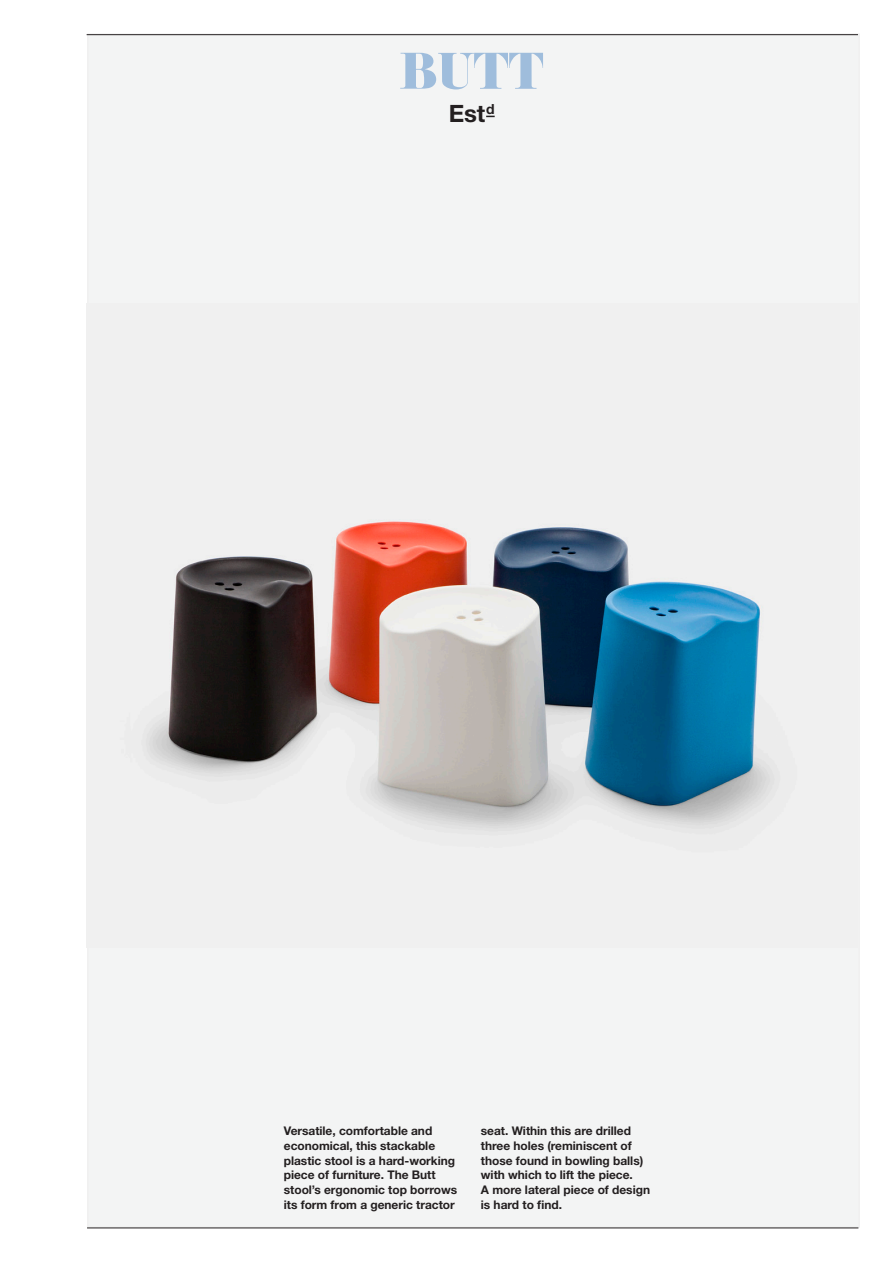
<style>
.page{position:relative;width:893px;height:1263px;background:#fff}
.page>*{position:absolute;margin:0;border:0;box-sizing:border-box;transform-origin:0 0}
.Product_Head{font:53.85px "Didoni URWD Nor";color:#9fbddc}
.Subhead{font:700 23.85px "Helvetica Neue";color:#231f20}
.TEXT_1ST_PARAGRAPH{font:700 12px/15px "Helvetica Neue";letter-spacing:-.005em;color:#231f20}
</style>
<div class="page">
<div style="left:87px;top:33px;width:773px;height:1195px;background:#f3f4f4;border:2px solid #f0f0f0"></div>
<hr style="left:87px;top:1228px;width:771px;height:1px;background:#231f20">
<hr style="left:87px;top:34px;width:771px;height:1px;background:#231f20">
<img style="left:87px;top:304px;width:693px;height:643px">
<p class="Product_Head" style="left:399px;top:39px;width:146px">BUTT</p>
<p class="Subhead" style="left:449px;top:98px;width:47px">Est<sup>d</sup></p>
<p class="TEXT_1ST_PARAGRAPH" style="left:284px;top:1122px;width:153px">Versatile, comfortable and economical, this stackable</p>
<p class="TEXT_1ST_PARAGRAPH" style="left:284px;top:1152px;width:173px">plastic stool is a hard-working piece of furniture. The Butt</p>
<p class="TEXT_1ST_PARAGRAPH" style="left:284px;top:1182px;width:175px">stool’s ergonomic top borrows its form from a generic tractor</p>
<p class="TEXT_1ST_PARAGRAPH" style="left:481px;top:1122px;width:152px">seat. Within this are drilled three holes (reminiscent of</p>
<p class="TEXT_1ST_PARAGRAPH" style="left:481px;top:1152px;width:164px">those found in bowling balls) with which to lift the piece.</p>
<p class="TEXT_1ST_PARAGRAPH" style="left:481px;top:1182px;width:171px">A more lateral piece of design is hard to find.</p>
</div>
